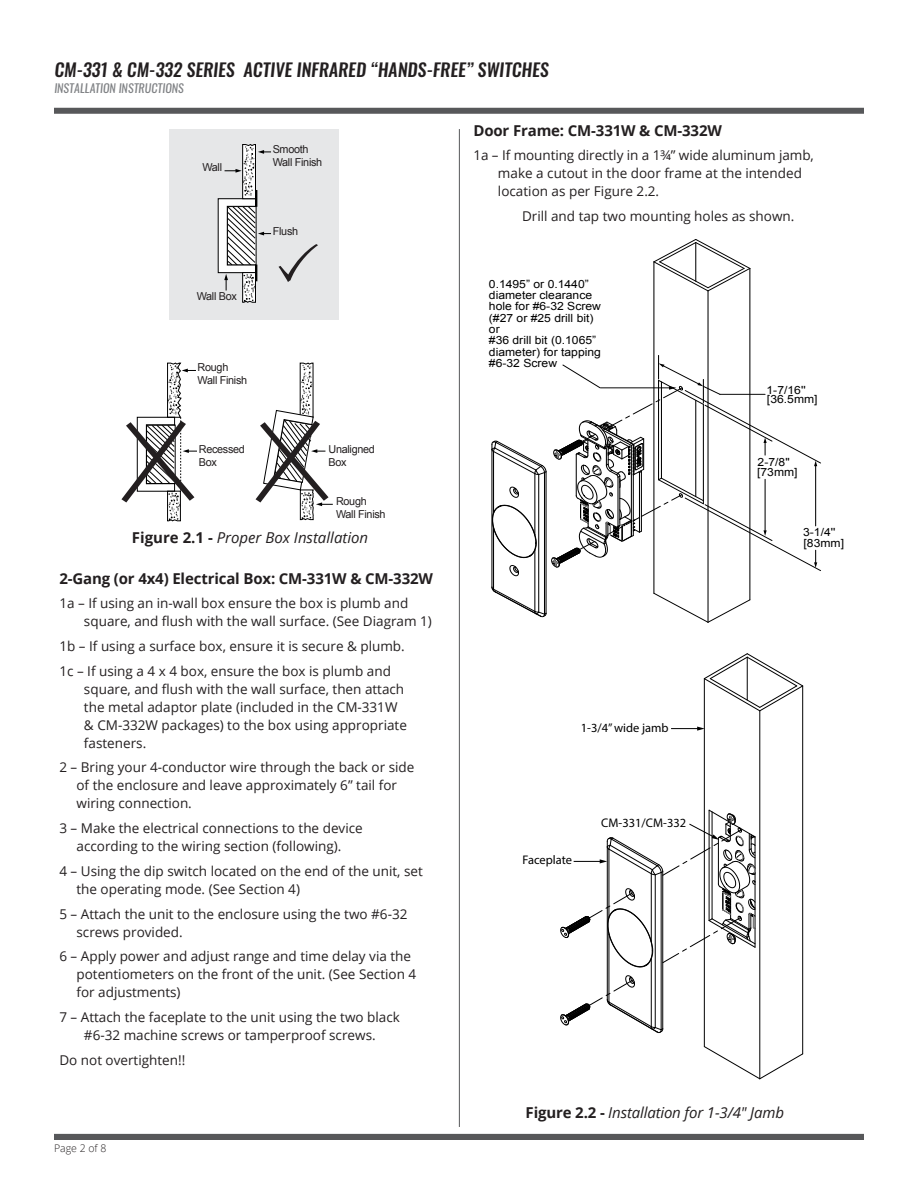
<style>
.page{position:relative;width:918px;height:1188px;background:#fff}
.page>*{position:absolute;margin:0;border:0;box-sizing:border-box;transform-origin:0 0}
._2018-H1a_Aligh_Right-Inst_Instructions_B{font:500 18px "Oswald";color:#231f20}
._2018_-_Body_Text{font:700 15px "Open Sans";letter-spacing:-.01em;color:#231f20}
.body{font:italic 15px "Open Sans";letter-spacing:-.01em;color:#231f20}
.captions{font:italic 15px "Open Sans";color:#231f20}
._2018_-_Body_Text-2{font:13.5px/18px "Open Sans";color:#231f20}
.t1{font:12.45px "Myriad Pro";color:#000}
._2018-H1a_Aligh_Right-Inst_Instructions_B-2{font:12px "Oswald";color:#808285}
.t2{font:11.25px/11.2px "Arial";color:#000;scale:1.08 1}
.t3{font:10.95px/13px "Arial";letter-spacing:-.03em;color:#231f20}
._2018_-_page___align_left{font:300 10.5px "Open Sans";color:#231f20}
.s1{font-weight:700;font-style:normal}
</style>
<div class="page">
<div style="left:54px;top:1134px;width:810px;height:6px;background:#57585a"></div>
<div style="left:54px;top:108px;width:810px;height:6px;background:#57585a"></div>
<div style="left:169px;top:129px;width:169px;height:191px;background:#e6e7e8"></div>
<svg style="left:256px;top:363px;width:77px;height:157px"></svg>
<svg style="left:121px;top:363px;width:76px;height:158px"></svg>
<svg style="left:217px;top:144px;width:54px;height:159px"></svg>
<svg style="left:279px;top:244px;width:39px;height:38px"></svg>
<hr style="left:459px;top:129px;width:1px;height:998px;background:#57585a">
<hr style="left:544px;top:473px;width:1px;height:141px;background:#000">
<hr style="left:538px;top:475px;width:1px;height:137px;background:#000">
<hr style="left:546px;top:472px;width:1px;height:141px;background:#000">
<hr style="left:535px;top:550px;width:1px;height:61px;background:#000">
<hr style="left:493px;top:528px;width:1px;height:61px;background:#000">
<hr style="left:492px;top:449px;width:1px;height:138px;background:#000">
<svg style="left:492px;top:587px;width:54px;height:30px"></svg>
<svg style="left:654px;top:239px;width:96px;height:52px"></svg>
<hr style="left:654px;top:262px;width:1px;height:331px;background:#000">
<hr style="left:708px;top:291px;width:1px;height:331px;background:#000">
<hr style="left:750px;top:268px;width:1px;height:332px;background:#000">
<svg style="left:654px;top:593px;width:96px;height:29px"></svg>
<hr style="left:696px;top:243px;width:1px;height:38px;background:#000">
<svg style="left:492px;top:355px;width:329px;height:221px"></svg>
<hr style="left:661px;top:873px;width:1px;height:157px;background:#000">
<hr style="left:655px;top:875px;width:1px;height:153px;background:#000">
<hr style="left:662px;top:872px;width:1px;height:157px;background:#000">
<hr style="left:651px;top:959px;width:1px;height:68px;background:#000">
<hr style="left:609px;top:934px;width:1px;height:68px;background:#000">
<hr style="left:607px;top:847px;width:1px;height:153px;background:#000">
<svg style="left:704px;top:654px;width:99px;height:57px"></svg>
<hr style="left:704px;top:679px;width:1px;height:368px;background:#000">
<hr style="left:760px;top:711px;width:1px;height:368px;background:#000">
<hr style="left:802px;top:686px;width:1px;height:368px;background:#000">
<svg style="left:704px;top:1046px;width:99px;height:33px"></svg>
<hr style="left:747px;top:657px;width:1px;height:43px;background:#000">
<svg style="left:560px;top:976px;width:103px;height:57px"></svg>
<svg style="left:561px;top:810px;width:195px;height:157px"></svg>
<svg style="left:671px;top:727px;width:34px;height:4px"></svg>
<p class="_2018-H1a_Aligh_Right-Inst_Instructions_B" style="left:54px;top:60px;width:499px">CM-331 &amp; CM-332 SERIES ACTIVE INFRARED “HANDS-FREE” SWITCHES</p>
<p class="_2018-H1a_Aligh_Right-Inst_Instructions_B-2" style="left:54px;top:77px;width:133px">INSTALLATION INSTRUCTIONS</p>
<p class="t3" style="left:202px;top:161px;width:21px">Wall</p>
<p class="t3" style="left:197px;top:290px;width:42px">Wall Box</p>
<p class="t3" style="left:198px;top:361px;width:51px">Rough<br>Wall Finish</p>
<p class="t3" style="left:273px;top:142px;width:51px">Smooth<br>Wall Finish</p>
<p class="t3" style="left:273px;top:224px;width:27px">Flush</p>
<p class="t3" style="left:199px;top:442px;width:48px">Recessed<br>Box</p>
<p class="t3" style="left:329px;top:442px;width:48px">Unaligned<br>Box</p>
<p class="t3" style="left:336px;top:495px;width:51px">Rough<br>Wall Finish</p>
<p class="captions" style="left:132px;top:527px;width:238px"><span class="s1">Figure 2.1 -</span> Proper Box Installation</p>
<p class="_2018_-_Body_Text" style="left:59px;top:568px;width:375px">2-Gang (or 4x4) Electrical Box: CM-331W &amp; CM-332W</p>
<p class="_2018_-_Body_Text-2" style="left:84px;top:594px;width:349px;text-indent:-25px">1a – If using an in-wall box ensure the box is plumb and square, and flush with the wall surface. (See Diagram 1)</p>
<p class="_2018_-_Body_Text-2" style="left:59px;top:637px;width:347px">1b – If using a surface box, ensure it is secure &amp; plumb.</p>
<p class="_2018_-_Body_Text-2" style="left:84px;top:661px;width:324px;text-indent:-25px">1c – If using a 4 x 4 box, ensure the box is plumb and square, and flush with the wall surface, then attach the metal adaptor plate (included in the CM-331W &amp; CM-332W packages) to the box using appropriate fasteners.</p>
<p class="_2018_-_Body_Text-2" style="left:77px;top:758px;width:339px;text-indent:-17px">2 – Bring your 4-conductor wire through the back or side of the enclosure and leave approximately 6” tail for wiring connection.</p>
<p class="_2018_-_Body_Text-2" style="left:59px;top:819px;width:305px;text-align:center">3 – Make the electrical connections to the device according to the wiring section (following).</p>
<p class="_2018_-_Body_Text-2" style="left:77px;top:862px;width:348px;text-indent:-17px">4 – Using the dip switch located on the end of the unit, set the operating mode. (See Section 4)</p>
<p class="_2018_-_Body_Text-2" style="left:77px;top:904px;width:332px;text-indent:-17px">5 – Attach the unit to the enclosure using the two #6-32 screws provided.</p>
<p class="_2018_-_Body_Text-2" style="left:77px;top:947px;width:341px;text-indent:-17px">6 – Apply power and adjust range and time delay via the potentiometers on the front of the unit. (See Section 4 for adjustments)</p>
<p class="_2018_-_Body_Text-2" style="left:59px;top:1008px;width:342px;text-align:center">7 – Attach the faceplate to the unit using the two black #6-32 machine screws or tamperproof screws.</p>
<p class="_2018_-_Body_Text-2" style="left:59px;top:1051px;width:127px">Do not overtighten!!</p>
<p class="_2018_-_page___align_left" style="left:54px;top:1141px;width:54px">Page 2 of 8</p>
<p class="_2018_-_Body_Text" style="left:473px;top:120px;width:250px">Door Frame: CM-331W &amp; CM-332W</p>
<p class="_2018_-_Body_Text-2" style="left:498px;top:146px;width:317px;text-indent:-25px">1a – If mounting directly in a 1¾” wide aluminum jamb, make a cutout in the door frame at the intended location as per Figure 2.2.</p>
<p class="_2018_-_Body_Text-2" style="left:522px;top:206px;width:274px">Drill and tap two mounting holes as shown.</p>
<p class="t2" style="left:489px;top:278px;width:105px">0.1495” or 0.1440” diameter clearance hole for #6-32 Screw (#27 or #25 drill bit) or<br>#36 drill bit (0.1065” diameter) for tapping #6-32 Screw</p>
<p class="t1" style="left:581px;top:720px;width:89px">1-3/4” wide jamb</p>
<p class="t1" style="left:523px;top:853px;width:51px">Faceplate</p>
<p class="t1" style="left:601px;top:816px;width:86px">CM-331/CM-332</p>
<p class="t2" style="left:767px;top:385px;width:49px;line-height:9px">1-7/16'' [36.5mm]</p>
<p class="t2" style="left:757px;top:457px;width:39px;line-height:9.9px">2-7/8'' [73mm]</p>
<p class="t2" style="left:803px;top:527px;width:39px;line-height:10.5px">3-1/4'' [83mm]</p>
<p class="body" style="left:526px;top:1102px;width:260px"><span class="s1">Figure 2.2 -</span> Installation for 1-3/4" Jamb</p>
</div>
